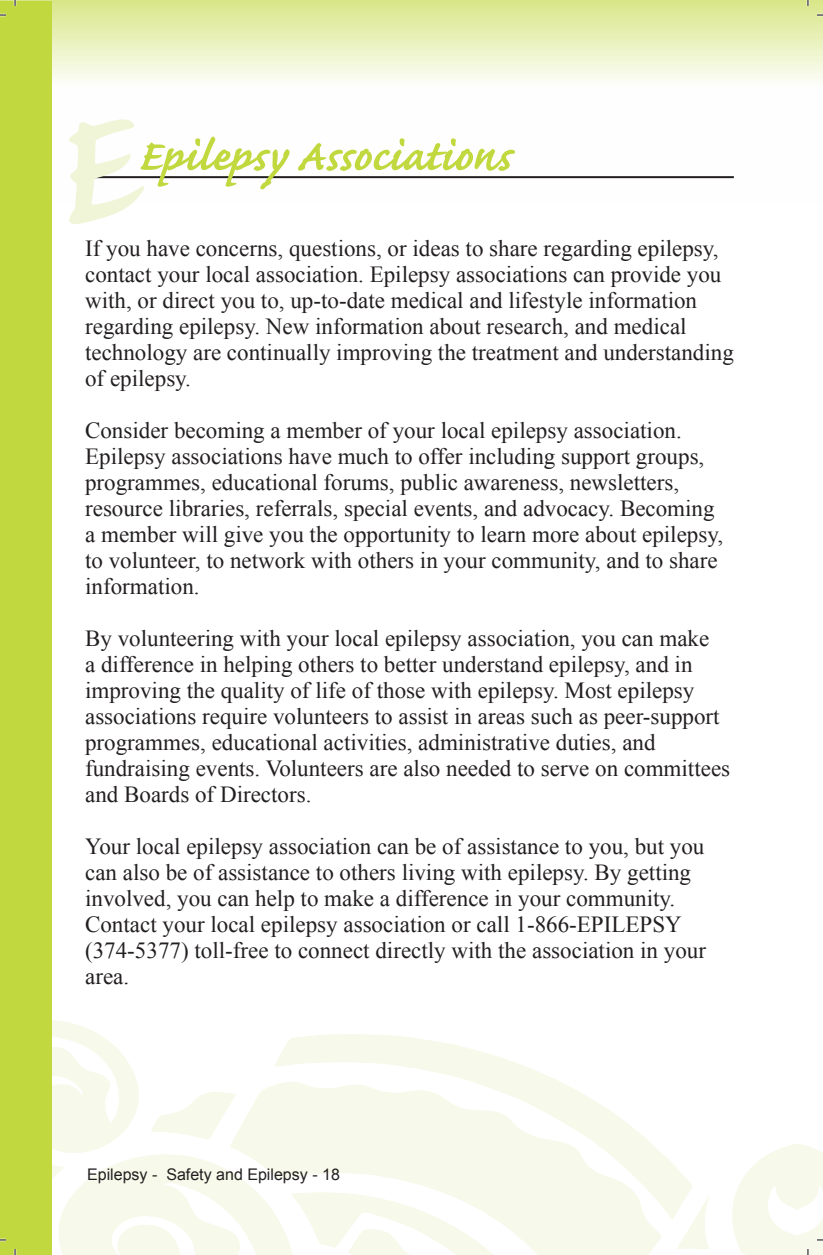
<style>
.page{position:relative;width:823px;height:1255px;background:#fff}
.page>*{position:absolute;margin:0;border:0;box-sizing:border-box;transform-origin:0 0}
.t1{font:700 56px "Caflisch Script";color:#c2d83f}
.t2{font:23px/26px "Times New Roman";color:#231f20}
.t3{font:16px "Arial";color:#231f20}
</style>
<div class="page">
<svg style="left:0;top:0;width:822px;height:179px"></svg>
<svg style="left:140px;top:1034px;width:654px;height:220px;fill:#f7faeb"></svg>
<div style="left:0;top:1px;width:51px;height:1253px;background:#c2d83f"></div>
<hr style="left:87px;top:176px;width:646px;height:2px;background:#231f20">
<svg style="left:0;top:14px;width:6px;height:2px"></svg>
<svg style="left:816px;top:14px;width:6px;height:2px"></svg>
<svg style="left:14px;top:0;width:2px;height:6px"></svg>
<svg style="left:0;top:1012px;width:140px;height:242px"></svg>
<svg style="left:806px;top:0;width:2px;height:6px"></svg>
<svg style="left:794px;top:1144px;width:28px;height:110px"></svg>
<svg style="left:51px;top:108px;width:106px;height:119px"></svg>
<h1 class="t1" style="left:137px;top:127px;width:375px">Epilepsy Associations</h1>
<p class="t2" style="left:85px;top:234px;width:650px">If you have concerns, questions, or ideas to share regarding epilepsy, contact your local association. Epilepsy associations can provide you with, or direct you to, up-to-date medical and lifestyle information regarding epilepsy. New information about research, and medical technology are continually improving the treatment and understanding of epilepsy.</p>
<p class="t2" style="left:85px;top:416px;width:639px">Consider becoming a member of your local epilepsy association.<br>Epilepsy associations have much to offer including support groups, programmes, educational forums, public awareness, newsletters, resource libraries, referrals, special events, and advocacy. Becoming a member will give you the opportunity to learn more about epilepsy, to volunteer, to network with others in your community, and to share information.</p>
<p class="t2" style="left:85px;top:624px;width:646px">By volunteering with your local epilepsy association, you can make<br>a difference in helping others to better understand epilepsy, and in improving the quality of life of those with epilepsy. Most epilepsy associations require volunteers to assist in areas such as peer-support programmes, educational activities, administrative duties, and fundraising events. Volunteers are also needed to serve on committees and Boards of Directors.</p>
<p class="t2" style="left:85px;top:832px;width:622px">Your local epilepsy association can be of assistance to you, but you can also be of assistance to others living with epilepsy. By getting involved, you can help to make a difference in your community.<br>Contact your local epilepsy association or call 1-866-EPILEPSY (374-5377) toll-free to connect directly with the association in your area.</p>
<p class="t3" style="left:87px;top:1163px;width:254px">Epilepsy - Safety and Epilepsy - 18</p>
</div>
